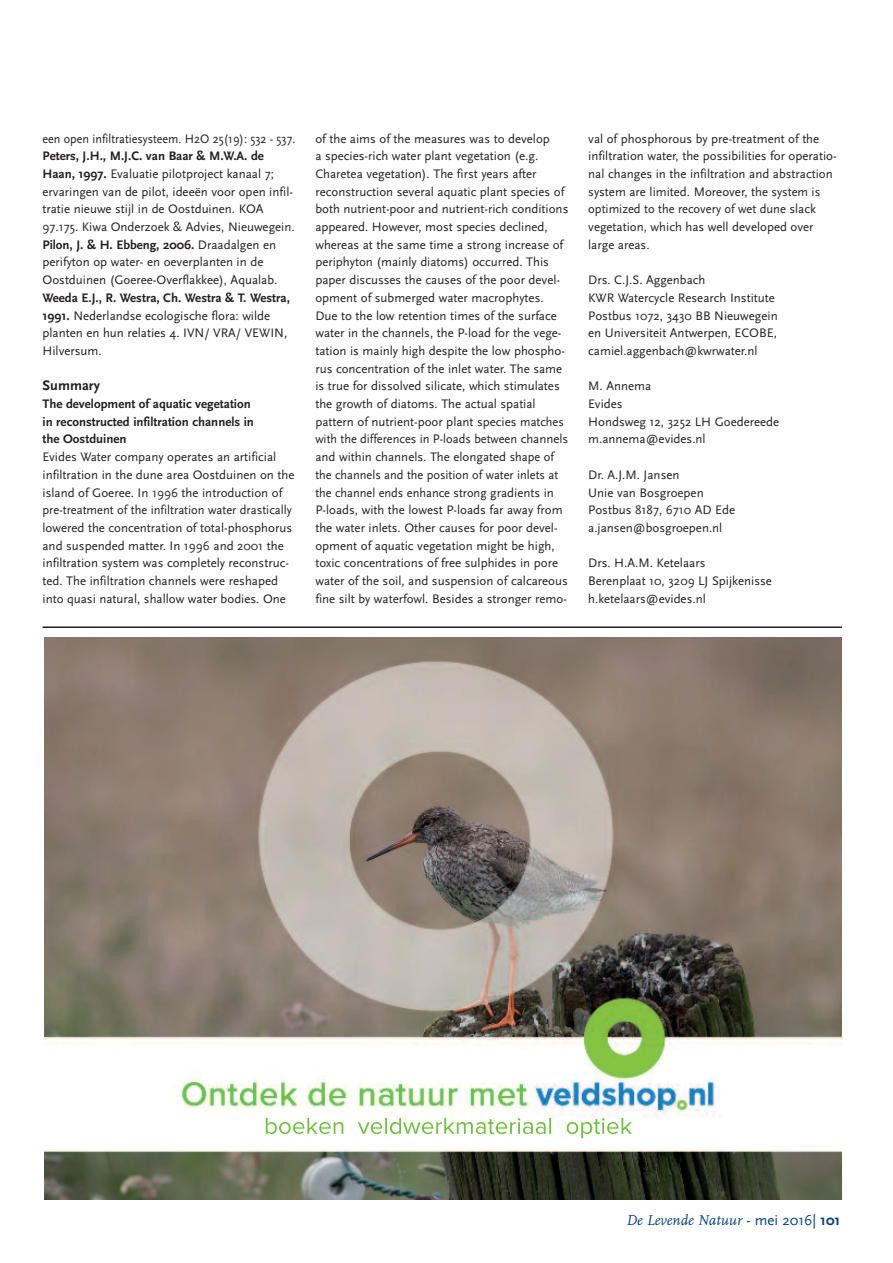
<style>
.page{position:relative;width:893px;height:1263px;background:#fff}
.page>*{position:absolute;margin:0;border:0;box-sizing:border-box;transform-origin:0 0}
.t1{font:italic 15px "FF Scala";color:#014181}
.t2{font:700 14.4px "Scala Sans";color:#231f20}
.t3{font:12.9px/17.7px "Scala Sans";color:#231f20}
.t4{font:700 12.9px/17.7px "Scala Sans";color:#231f20}
.t5{font:12.9px "Scala Sans";color:#231f20;scale:.94 1}
.s1{font-weight:700}
.s2{font-family:"Scala Sans";font-style:normal}
.s3{font-family:"Scala Sans";font-weight:700;font-style:normal}
</style>
<div class="page">
<img style="left:44px;top:637px;width:798px;height:562px">
<img style="left:265px;top:1118px;width:367px;height:21px">
<hr style="left:43px;top:626px;width:799px;height:2px;background:#231f20">
<p class="t5" style="left:43px;top:131px;width:271px">een open infiltratiesysteem. H2O 25(19): 532 - 537.</p>
<p class="t3" style="left:43px;top:147px;width:254px"><span class="s1">Peters, J.H., M.J.C. van Baar &amp; M.W.A. de Haan, 1997.</span> Evaluatie pilotproject kanaal 7; ervaringen van de pilot, ideeën voor open infil&shy;tratie nieuwe stijl in de Oostduinen. KOA 97.175. Kiwa Onderzoek &amp; Advies, Nieuwegein.<br><span class="s1">Pilon, J. &amp; H. Ebbeng, 2006.</span> Draadalgen en perifyton op water- en oeverplanten in de Oostduinen (Goeree-Overflakkee), Aqualab.</p>
<p class="t3" style="left:43px;top:288px;width:249px"><span class="s1">Weeda E.J., R. Westra, Ch. Westra &amp; T. Westra, 1991.</span> Nederlandse ecologische flora: wilde planten en hun relaties 4. IVN/ VRA/ VEWIN, Hilversum.</p>
<p class="t2" style="left:43px;top:377px;width:59px">Summary</p>
<p class="t4" style="left:43px;top:395px;width:213px">The development of aquatic vegetation in reconstructed infiltration channels in the Oostduinen</p>
<p class="t3" style="left:43px;top:448px;width:253px">Evides Water company operates an artificial infiltration in the dune area Oostduinen on the island of Goeree. In 1996 the introduction of pre-treatment of the infiltration water drastically lowered the concentration of total-phosphorus and suspended matter. In 1996 and 2001 the infiltration system was completely reconstruc&shy;ted. The infiltration channels were reshaped into quasi natural, shallow water bodies. One</p>
<p class="t3" style="left:315px;top:129px;width:255px">of the aims of the measures was to develop<br>a species-rich water plant vegetation (e.g.<br>Charetea vegetation). The first years after reconstruction several aquatic plant species of both nutrient-poor and nutrient-rich conditions appeared. However, most species declined, whereas at the same time a strong increase of periphyton (mainly diatoms) occurred. This paper discusses the causes of the poor devel&shy;opment of submerged water macrophytes.<br>Due to the low retention times of the surface water in the channels, the P-load for the vege&shy;tation is mainly high despite the low phospho&shy;rus concentration of the inlet water. The same is true for dissolved silicate, which stimulates the growth of diatoms. The actual spatial pattern of nutrient-poor plant species matches with the differences in P-loads between channels and within channels. The elongated shape of the channels and the position of water inlets at the channel ends enhance strong gradients in P-loads, with the lowest P-loads far away from the water inlets. Other causes for poor devel&shy;opment of aquatic vegetation might be high, toxic concentrations of free sulphides in pore water of the soil, and suspension of calcareous fine silt by waterfowl. Besides a stronger remo-</p>
<p class="t3" style="left:588px;top:129px;width:250px">val of phosphorous by pre-treatment of the infiltration water, the possibilities for operatio&shy;nal changes in the infiltration and abstraction system are limited. Moreover, the system is optimized to the recovery of wet dune slack vegetation, which has well developed over large areas.</p>
<p class="t3" style="left:588px;top:271px;width:191px">Drs. C.J.S. Aggenbach<br>KWR Watercycle Research Institute<br>Postbus 1072, 3430 BB Nieuwegein en Universiteit Antwerpen, ECOBE, camiel.aggenbach@kwrwater.nl</p>
<p class="t3" style="left:588px;top:377px;width:193px">M. Annema<br>Evides<br>Hondsweg 12, 3252 LH Goedereede m.annema@evides.nl</p>
<p class="t3" style="left:588px;top:465px;width:148px">Dr. A.J.M. Jansen<br>Unie van Bosgroepen<br>Postbus 8187, 6710 AD Ede a.jansen@bosgroepen.nl</p>
<p class="t3" style="left:588px;top:554px;width:185px">Drs. H.A.M. Ketelaars<br>Berenplaat 10, 3209 LJ Spijkenisse h.ketelaars@evides.nl</p>
<p class="t1" style="left:626px;top:1211px;width:216px">De Levende Natuur <span class="s2">- mei 2016|</span> <span class="s3">101</span></p>
</div>
